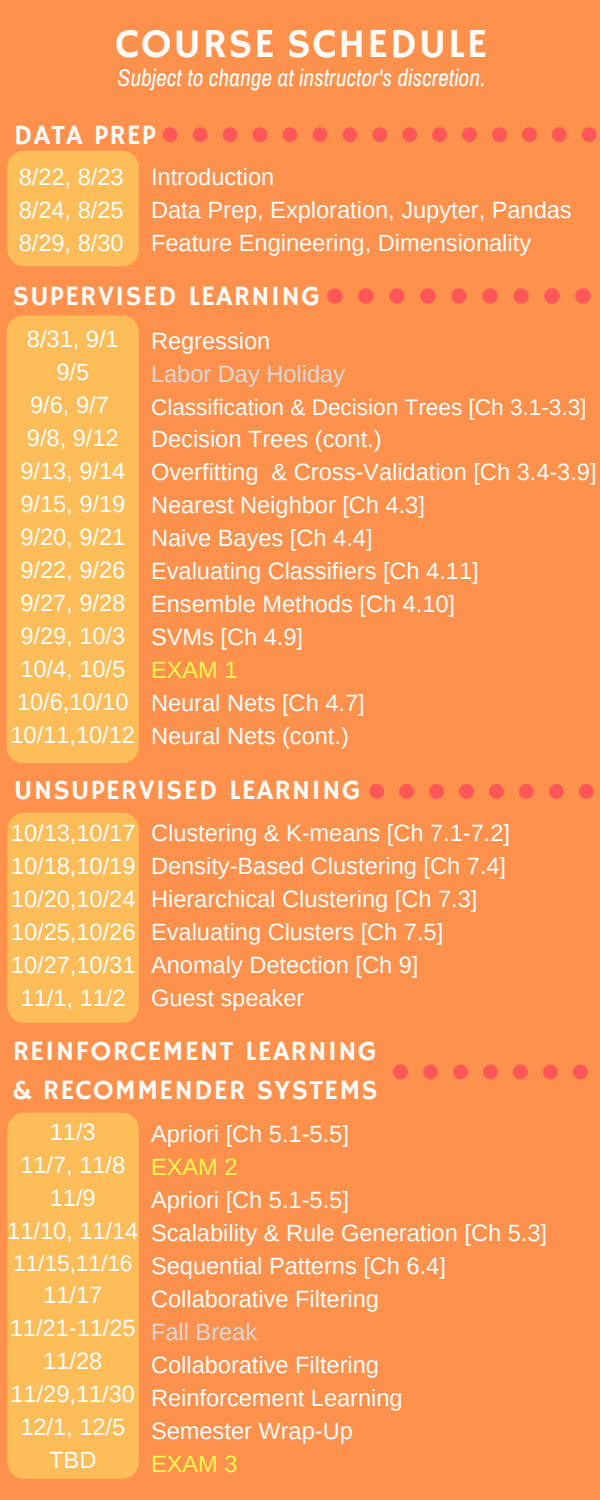
<style>
.page{position:relative;width:600px;height:1500px;background:#ff914d}
.page>*{position:absolute;margin:0;border:0;box-sizing:border-box;transform-origin:0 0}
.t1{font:41.3px "Hammersmith One";letter-spacing:.04em;color:#fffbf9}
.t2{font:28px/39px "Hammersmith One";letter-spacing:.04em;color:#fffbf9}
.t3{font:23.6px/33px "Arimo";color:#fff}
.t4{font:italic 23.6px "Archivo Narrow";color:#fff}
.t5{font:23.6px "Arimo";color:#d9d9d9}
.t6{font:23.6px "Arimo";color:#fff952}
.t7{font:23.6px "Arimo";color:#fff753}
.t8{font:22.6px "Arimo";color:#fff}
</style>
<div class="page">
<div style="left:7px;top:315px;width:132px;height:448px;background:#ffbd59;border-radius:16px"></div>
<div style="left:8px;top:813px;width:131px;height:210px;background:#ffbd59;border-radius:16px"></div>
<div style="left:8px;top:1113px;width:131px;height:366px;background:#ffbd59;border-radius:16px"></div>
<div style="left:8px;top:151px;width:131px;height:115px;background:#ffbd59;border-radius:16px"></div>
<div style="left:482px;top:288px;width:16px;height:16px;background:#ff5757;border-radius:50%"></div>
<div style="left:513px;top:288px;width:16px;height:16px;background:#ff5757;border-radius:50%"></div>
<div style="left:451px;top:288px;width:16px;height:16px;background:#ff5757;border-radius:50%"></div>
<div style="left:575px;top:288px;width:16px;height:16px;background:#ff5757;border-radius:50%"></div>
<svg style="left:327px;top:288px;width:16px;height:16px"></svg>
<div style="left:358px;top:288px;width:16px;height:16px;background:#ff5757;border-radius:50%"></div>
<div style="left:389px;top:288px;width:16px;height:16px;background:#ff5757;border-radius:50%"></div>
<div style="left:420px;top:288px;width:16px;height:16px;background:#ff5757;border-radius:50%"></div>
<div style="left:544px;top:288px;width:16px;height:16px;background:#ff5757;border-radius:50%"></div>
<div style="left:519px;top:784px;width:15px;height:15px;background:#ff5757;border-radius:50%"></div>
<div style="left:549px;top:784px;width:15px;height:15px;background:#ff5757;border-radius:50%"></div>
<div style="left:489px;top:784px;width:15px;height:15px;background:#ff5757;border-radius:50%"></div>
<svg style="left:369px;top:784px;width:15px;height:15px"></svg>
<div style="left:399px;top:784px;width:15px;height:15px;background:#ff5757;border-radius:50%"></div>
<div style="left:429px;top:784px;width:15px;height:15px;background:#ff5757;border-radius:50%"></div>
<div style="left:459px;top:784px;width:15px;height:15px;background:#ff5757;border-radius:50%"></div>
<div style="left:579px;top:784px;width:15px;height:15px;background:#ff5757;border-radius:50%"></div>
<div style="left:543px;top:1065px;width:15px;height:14px;background:#ff5757;border-radius:50%"></div>
<div style="left:573px;top:1065px;width:15px;height:14px;background:#ff5757;border-radius:50%"></div>
<div style="left:513px;top:1065px;width:15px;height:14px;background:#ff5757;border-radius:50%"></div>
<svg style="left:393px;top:1065px;width:15px;height:14px"></svg>
<div style="left:423px;top:1065px;width:15px;height:14px;background:#ff5757;border-radius:50%"></div>
<div style="left:453px;top:1065px;width:15px;height:14px;background:#ff5757;border-radius:50%"></div>
<div style="left:483px;top:1065px;width:15px;height:14px;background:#ff5757;border-radius:50%"></div>
<div style="left:312px;top:127px;width:15px;height:15px;background:#ff5757;border-radius:50%"></div>
<div style="left:342px;top:127px;width:15px;height:15px;background:#ff5757;border-radius:50%"></div>
<div style="left:282px;top:127px;width:15px;height:15px;background:#ff5757;border-radius:50%"></div>
<div style="left:402px;top:127px;width:15px;height:15px;background:#ff5757;border-radius:50%"></div>
<svg style="left:163px;top:127px;width:15px;height:15px"></svg>
<div style="left:432px;top:127px;width:15px;height:15px;background:#ff5757;border-radius:50%"></div>
<div style="left:193px;top:127px;width:15px;height:15px;background:#ff5757;border-radius:50%"></div>
<div style="left:223px;top:127px;width:15px;height:15px;background:#ff5757;border-radius:50%"></div>
<div style="left:253px;top:127px;width:14px;height:15px;background:#ff5757;border-radius:50%"></div>
<div style="left:372px;top:127px;width:15px;height:15px;background:#ff5757;border-radius:50%"></div>
<div style="left:582px;top:127px;width:15px;height:15px;background:#ff5757;border-radius:50%"></div>
<div style="left:492px;top:127px;width:15px;height:15px;background:#ff5757;border-radius:50%"></div>
<div style="left:522px;top:127px;width:15px;height:15px;background:#ff5757;border-radius:50%"></div>
<div style="left:462px;top:127px;width:15px;height:15px;background:#ff5757;border-radius:50%"></div>
<div style="left:552px;top:127px;width:15px;height:15px;background:#ff5757;border-radius:50%"></div>
<h1 class="t1" style="left:115px;top:20px;width:374px">COURSE SCHEDULE</h1>
<p class="t4" style="left:117px;top:65px;width:370px">Subject to change at instructor's discretion.</p>
<p class="t2" style="left:14px;top:116px;width:143px">DATA PREP</p>
<p class="t3" style="left:19px;top:160px;width:106px;text-align:justify">8/22, 8/23<br>8/24, 8/25<br>8/29, 8/30</p>
<p class="t3" style="left:151px;top:160px;width:422px">Introduction<br>Data Prep, Exploration, Jupyter, Pandas<br>Feature Engineering, Dimensionality</p>
<p class="t2" style="left:13px;top:278px;width:308px">SUPERVISED LEARNING</p>
<p class="t3" style="left:11px;top:323px;width:126px;text-align:center">8/31, 9/1<br>9/5<br>9/6, 9/7<br>9/8, 9/12<br>9/13, 9/14<br>9/15, 9/19<br>9/20, 9/21<br>9/22, 9/26<br>9/27, 9/28<br>9/29, 10/3<br>10/4, 10/5<br>10/6,10/10<br>10/11,10/12</p>
<p class="t3" style="left:151px;top:325px;width:121px">Regression</p>
<p class="t5" style="left:151px;top:361px;width:195px">Labor Day Holiday</p>
<p class="t8" style="left:151px;top:394px;width:437px">Classification &amp; Decision Trees [Ch 3.1-3.3]</p>
<p class="t3" style="left:151px;top:422px;width:447px">Decision Trees (cont.)<br>Overfitting &amp; Cross-Validation [Ch 3.4-3.9]<br>Nearest Neighbor [Ch 4.3]<br>Naive Bayes [Ch 4.4]<br>Evaluating Classifiers [Ch 4.11]<br>Ensemble Methods [Ch 4.10]<br>SVMs [Ch 4.9]</p>
<p class="t7" style="left:151px;top:656px;width:88px">EXAM 1</p>
<p class="t3" style="left:151px;top:686px;width:215px">Neural Nets [Ch 4.7]<br>Neural Nets (cont.)</p>
<p class="t2" style="left:14px;top:772px;width:348px">UNSUPERVISED LEARNING</p>
<p class="t3" style="left:11px;top:816px;width:126px;text-align:center">10/13,10/17<br>10/18,10/19<br>10/20,10/24<br>10/25,10/26<br>10/27,10/31<br>11/1, 11/2</p>
<p class="t3" style="left:151px;top:816px;width:361px">Clustering &amp; K-means [Ch 7.1-7.2]<br>Density-Based Clustering [Ch 7.4]<br>Hierarchical Clustering [Ch 7.3]<br>Evaluating Clusters [Ch 7.5]<br>Anomaly Detection [Ch 9]<br>Guest speaker</p>
<p class="t2" style="left:13px;top:1033px;width:367px">REINFORCEMENT LEARNING &amp; RECOMMENDER SYSTEMS</p>
<p class="t3" style="left:7px;top:1115px;width:133px;text-align:center">11/3<br>11/7, 11/8<br>11/9<br>11/10, 11/14</p>
<p class="t8" style="left:13px;top:1251px;width:121px">11/15,11/16</p>
<p class="t3" style="left:10px;top:1279px;width:127px;text-align:center">11/17<br>11/21-11/25<br>11/28<br>11/29,11/30<br>12/1, 12/5<br>TBD</p>
<p class="t3" style="left:151px;top:1118px;width:199px">Apriori [Ch 5.1-5.5]</p>
<p class="t6" style="left:151px;top:1154px;width:88px">EXAM 2</p>
<p class="t3" style="left:151px;top:1184px;width:397px">Apriori [Ch 5.1-5.5]<br>Scalability &amp; Rule Generation [Ch 5.3]<br>Sequential Patterns [Ch 6.4]<br>Collaborative Filtering</p>
<p class="t5" style="left:151px;top:1319px;width:108px">Fall Break</p>
<p class="t3" style="left:151px;top:1349px;width:253px">Collaborative Filtering<br>Reinforcement Learning<br>Semester Wrap-Up</p>
<p class="t6" style="left:151px;top:1451px;width:88px">EXAM 3</p>
</div>
